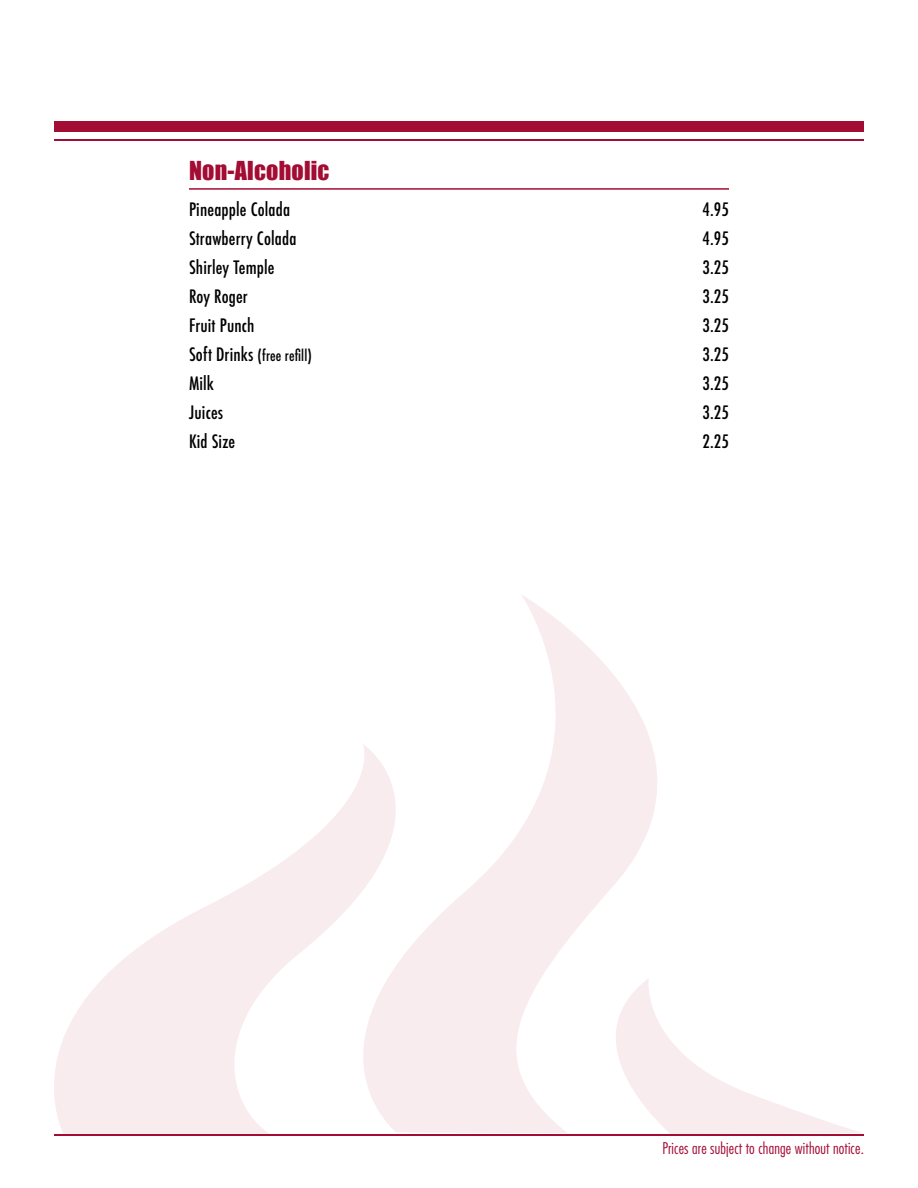
<style>
.page{position:relative;width:918px;height:1188px;background:#fff}
.page>*{position:absolute;margin:0;border:0;box-sizing:border-box;transform-origin:0 0}
.Subhead_201_small{font:24px "Impact";letter-spacing:.01em;color:#a30c33}
.Food_name{font:500 condensed 18px "Futura";letter-spacing:.01em;color:#000}
.t1{font:300 condensed 15.75px "Futura";letter-spacing:.01em;color:#a30c33}
.Food_name-2{font:500 condensed 15px "Futura";letter-spacing:.01em;color:#000}
.s1{font-size:18px}
</style>
<div class="page">
<svg style="left:469px;top:595px;width:188px;height:538px;fill:#f8ecef"></svg>
<svg style="left:54px;top:744px;width:415px;height:390px"></svg>
<svg style="left:563px;top:978px;width:298px;height:156px"></svg>
<div style="left:54px;top:122px;width:810px;height:10px;background:#a30c33"></div>
<hr style="left:54px;top:139px;width:810px;height:1px;background:#a30c33">
<hr style="left:54px;top:1134px;width:810px;height:2px;background:#a30c33">
<hr style="left:189px;top:188px;width:540px;height:2px;background:#a30c33">
<p class="Subhead_201_small" style="left:189px;top:152px;width:142px">Non-Alcoholic</p>
<p class="Food_name" style="left:189px;top:198px;width:103px">Pineapple Colada</p>
<p class="Food_name" style="left:702px;top:198px;width:28px">4.95</p>
<p class="Food_name" style="left:189px;top:227px;width:109px">Strawberry Colada</p>
<p class="Food_name" style="left:702px;top:227px;width:28px">4.95</p>
<p class="Food_name" style="left:189px;top:256px;width:87px">Shirley Temple</p>
<p class="Food_name" style="left:702px;top:256px;width:28px">3.25</p>
<p class="Food_name" style="left:189px;top:285px;width:60px">Roy Roger</p>
<p class="Food_name" style="left:702px;top:285px;width:28px">3.25</p>
<p class="Food_name" style="left:189px;top:314px;width:67px">Fruit Punch</p>
<p class="Food_name" style="left:702px;top:314px;width:28px">3.25</p>
<p class="Food_name-2" style="left:189px;top:346px;width:124px"><span class="s1">Soft Drinks</span> (free refill)</p>
<p class="Food_name" style="left:702px;top:343px;width:28px">3.25</p>
<p class="Food_name" style="left:189px;top:372px;width:27px">Milk</p>
<p class="Food_name" style="left:702px;top:372px;width:28px">3.25</p>
<p class="Food_name" style="left:189px;top:401px;width:36px">Juices</p>
<p class="Food_name" style="left:702px;top:401px;width:28px">3.25</p>
<p class="Food_name" style="left:189px;top:430px;width:48px">Kid Size</p>
<p class="Food_name" style="left:702px;top:430px;width:28px">2.25</p>
<p class="t1" style="left:662px;top:1138px;width:203px">Prices are subject to change without notice.</p>
</div>
